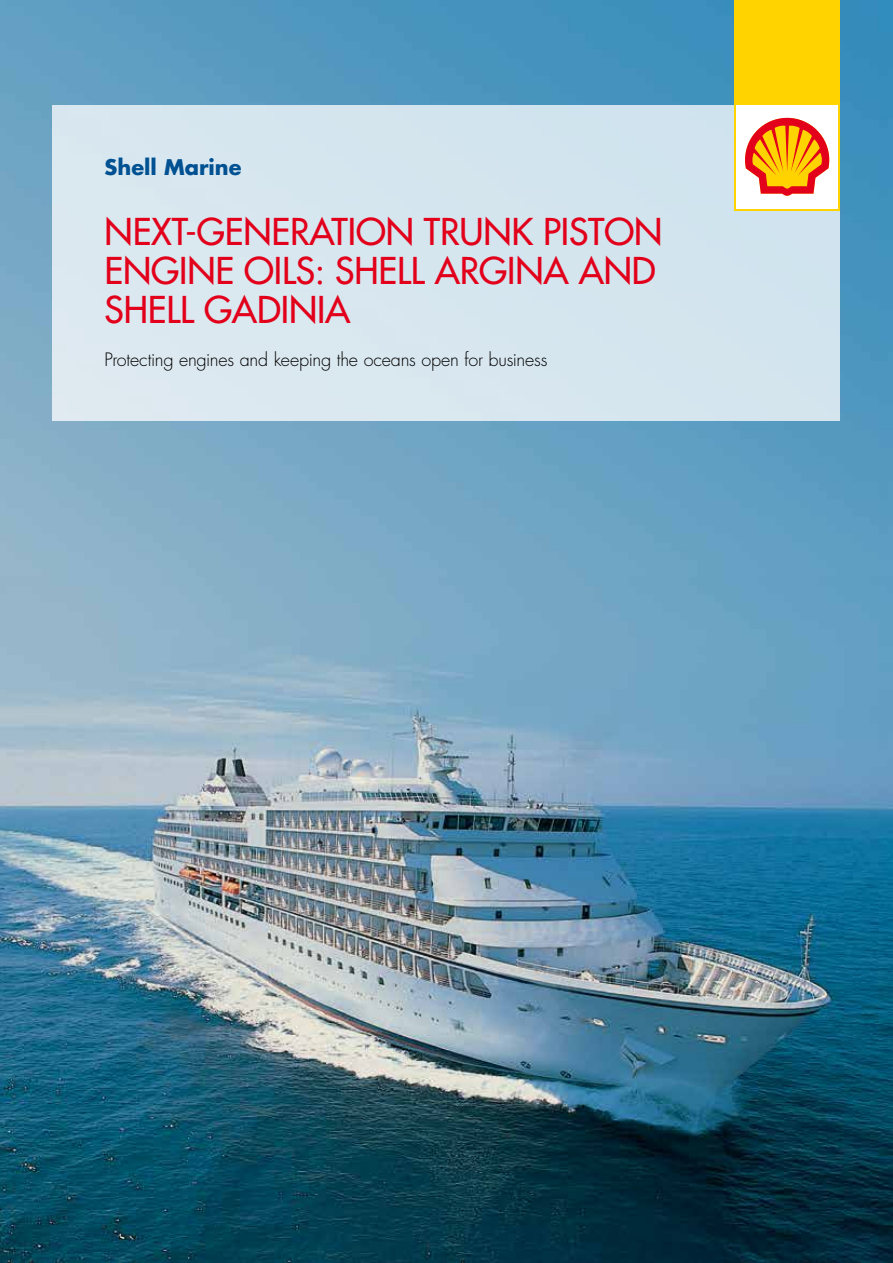
<style>
.page{position:relative;width:893px;height:1263px;background:#fff}
.page>*{position:absolute;margin:0;border:0;box-sizing:border-box;transform-origin:0 0}
.t1{font:500 36px/39px "Futura Std";letter-spacing:-.005em;color:#e2001a}
.t2{font:700 21px "Futura Std";color:#005192}
.t3{font:300 18px "Futura Std";letter-spacing:-.01em;color:#000}
</style>
<div class="page">
<img style="left:0;top:0;width:893px;height:1263px">
<div style="left:52px;top:105px;width:788px;height:315px;background:#d6e6ef"></div>
<div style="left:734px;top:0;width:106px;height:210px;background:#ffd300"></div>
<div style="left:737px;top:105px;width:101px;height:103px;background:#fff"></div>
<svg style="left:745px;top:117px;width:85px;height:79px"></svg>
<p class="t2" style="left:105px;top:153px;width:139px">Shell Marine</p>
<p class="t1" style="left:105px;top:212px;width:559px">NEXT-GENERATION TRUNK PISTON<br>ENGINE OILS: SHELL ARGINA AND<br>SHELL GADINIA</p>
<p class="t3" style="left:105px;top:349px;width:445px">Protecting engines and keeping the oceans open for business</p>
</div>
